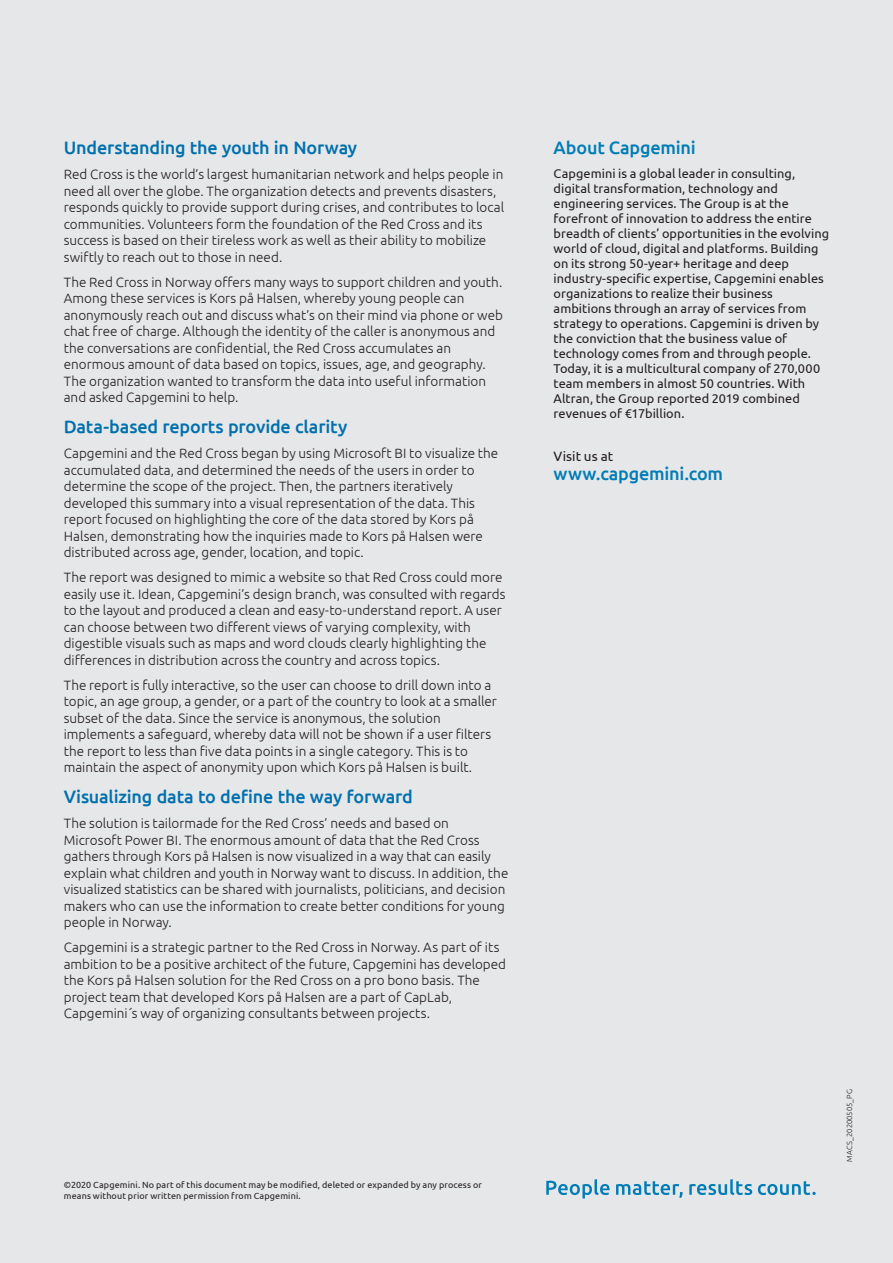
<style>
.page{position:relative;width:893px;height:1263px;background:#e6e7e9}
.page>*{position:absolute;margin:0;border:0;box-sizing:border-box;transform-origin:0 0}
.head1{font:500 18px "Ubuntu";letter-spacing:-.01em;color:#0070ad}
.t1{font:500 18px "Ubuntu";letter-spacing:-.01em;color:#007cb6}
.t2{font:300 13.5px/16.5px "Ubuntu";color:#231f20}
.t3{font:13.5px "Ubuntu";letter-spacing:.005em;color:#231f20}
.t4{font:12.75px/15px "Ubuntu";letter-spacing:.005em;color:#231f20}
.copyright{font:9px/10.8px "Ubuntu";letter-spacing:.015em;color:#231f20}
.copyright-2{font:300 7.5px "Ubuntu";letter-spacing:.005em;color:#231f20}
</style>
<div class="page">
<svg style="left:546px;top:1179px;width:64px;height:19px"></svg>
<svg style="left:616px;top:1181px;width:67px;height:17px"></svg>
<svg style="left:689px;top:1179px;width:63px;height:16px"></svg>
<svg style="left:758px;top:1181px;width:58px;height:14px"></svg>
<p class="head1" style="left:64px;top:136px;width:295px">Understanding the youth in Norway</p>
<p class="t2" style="left:64px;top:166px;width:442px">Red Cross is the world’s largest humanitarian network and helps people in need all over the globe. The organization detects and prevents disasters, responds quickly to provide support during crises, and contributes to local communities. Volunteers form the foundation of the Red Cross and its success is based on their tireless work as well as their ability to mobilize swiftly to reach out to those in need.</p>
<p class="t2" style="left:64px;top:273px;width:441px">The Red Cross in Norway offers many ways to support children and youth.<br>Among these services is Kors på Halsen, whereby young people can anonymously reach out and discuss what’s on their mind via phone or web chat free of charge. Although the identity of the caller is anonymous and the conversations are confidential, the Red Cross accumulates an enormous amount of data based on topics, issues, age, and geography.<br>The organization wanted to transform the data into useful information and asked Capgemini to help.</p>
<p class="head1" style="left:64px;top:416px;width:285px">Data-based reports provide clarity</p>
<p class="t2" style="left:64px;top:445px;width:436px">Capgemini and the Red Cross began by using Microsoft BI to visualize the accumulated data, and determined the needs of the users in order to determine the scope of the project. Then, the partners iteratively developed this summary into a visual representation of the data. This report focused on highlighting the core of the data stored by Kors på Halsen, demonstrating how the inquiries made to Kors på Halsen were distributed across age, gender, location, and topic.</p>
<p class="t2" style="left:64px;top:569px;width:443px">The report was designed to mimic a website so that Red Cross could more easily use it. Idean, Capgemini’s design branch, was consulted with regards to the layout and produced a clean and easy-to-understand report. A user can choose between two different views of varying complexity, with digestible visuals such as maps and word clouds clearly highlighting the differences in distribution across the country and across topics.</p>
<p class="t2" style="left:64px;top:676px;width:435px">The report is fully interactive, so the user can choose to drill down into a topic, an age group, a gender, or a part of the country to look at a smaller subset of the data. Since the service is anonymous, the solution implements a safeguard, whereby data will not be shown if a user filters the report to less than five data points in a single category. This is to maintain the aspect of anonymity upon which Kors på Halsen is built.</p>
<p class="head1" style="left:64px;top:786px;width:351px">Visualizing data to define the way forward</p>
<p class="t2" style="left:64px;top:815px;width:446px">The solution is tailormade for the Red Cross’ needs and based on Microsoft Power BI. The enormous amount of data that the Red Cross gathers through Kors på Halsen is now visualized in a way that can easily explain what children and youth in Norway want to discuss. In addition, the visualized statistics can be shared with journalists, politicians, and decision makers who can use the information to create better conditions for young people in Norway.</p>
<p class="t2" style="left:64px;top:939px;width:444px">Capgemini is a strategic partner to the Red Cross in Norway. As part of its ambition to be a positive architect of the future, Capgemini has developed the Kors på Halsen solution for the Red Cross on a pro bono basis. The project team that developed Kors på Halsen are a part of CapLab, Capgemini´s way of organizing consultants between projects.</p>
<p class="copyright" style="left:64px;top:1179px;width:420px">©2020 Capgemini. No part of this document may be modified, deleted or expanded by any process or means without prior written permission from Capgemini.</p>
<p class="t1" style="left:554px;top:136px;width:144px">About Capgemini</p>
<p class="t4" style="left:554px;top:165px;width:277px">Capgemini is a global leader in consulting, digital transformation, technology and engineering services. The Group is at the forefront of innovation to address the entire breadth of clients’ opportunities in the evolving world of cloud, digital and platforms. Building on its strong 50-year+ heritage and deep industry-specific expertise, Capgemini enables organizations to realize their business ambitions through an array of services from strategy to operations. Capgemini is driven by the conviction that the business value of technology comes from and through people.<br>Today, it is a multicultural company of 270,000 team members in almost 50 countries. With Altran, the Group reported 2019 combined revenues of €17billion.</p>
<p class="t3" style="left:554px;top:448px;width:61px">Visit us at</p>
<p class="t1" style="left:554px;top:462px;width:171px">www.capgemini.com</p>
<p class="copyright-2" style="left:845px;top:1162px;width:74px;rotate:-90deg">MACS_20200505_PG</p>
</div>
